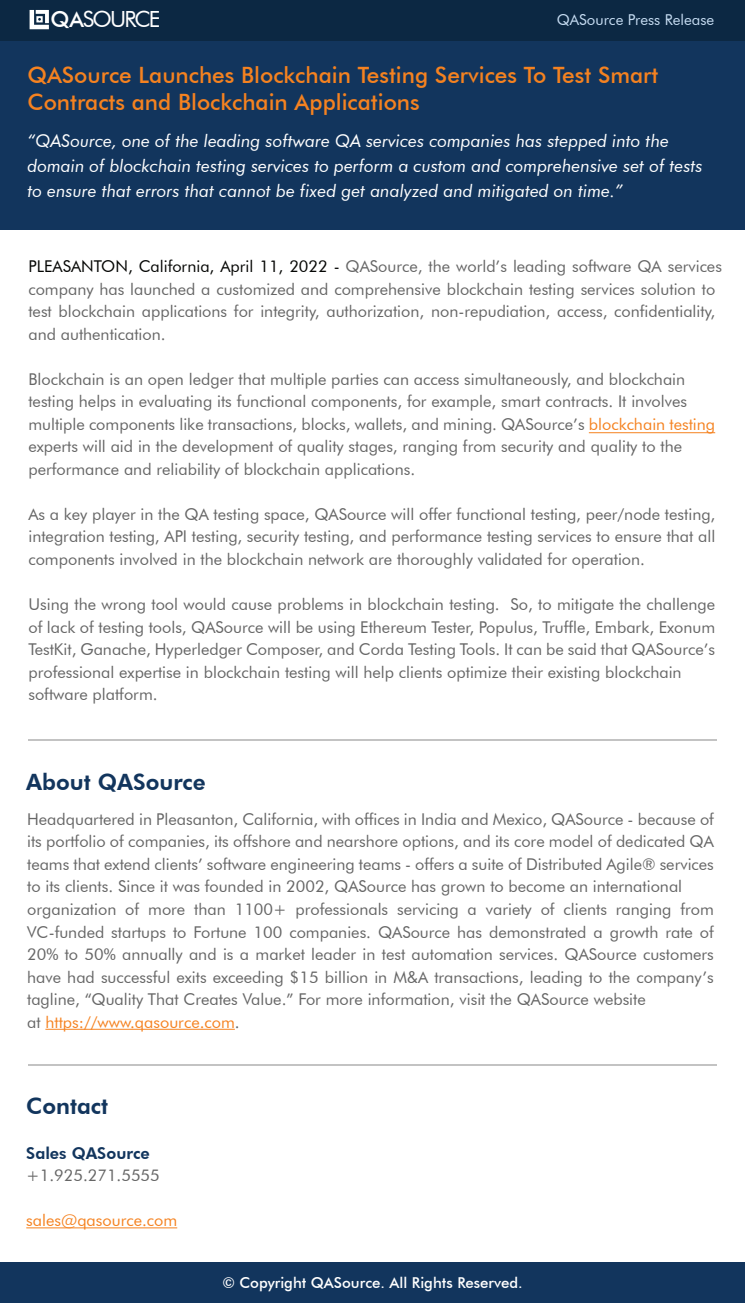
<style>
.page{position:relative;width:745px;height:1303px;background:#fff}
.page>*{position:absolute;margin:0;border:0;box-sizing:border-box;transform-origin:0 0}
.t1{font:500 22.5px/27px "Futura BT";color:#f58220}
.t2{font:800 22.5px "Futura BT";color:#12355d}
.t3{font:22.25px "Futura BT";letter-spacing:-.08em;color:#fff}
.t4{font:italic 17.5px/25px "Futura BT";color:#fff}
.t5{font:16.25px/22.5px "Futura BT";color:#666}
.t6{font:16.25px "Futura BT";color:#f58220}
.t7{font:800 16.25px "Futura BT";color:#12355d}
.t8{font:500 15px "Futura BT";color:#fff}
.t9{font:15px "Futura BT";color:#c6dcf2}
.s1{font-weight:500;font-size:21.88px}
.s2{color:#040503}
.s3{color:#f58220}
</style>
<div class="page">
<div style="left:0;top:0;width:744px;height:230px;background:#12355d"></div>
<div style="left:0;top:0;width:744px;height:41px;background:#0c2843"></div>
<div style="left:0;top:1262px;width:744px;height:41px;background:#12355d"></div>
<hr style="left:28px;top:739px;width:688px;height:2px;background:#c3c3c3">
<hr style="left:45px;top:1029px;width:190px;height:1px;background:#f58220">
<hr style="left:28px;top:1064px;width:688px;height:2px;background:#c3c3c3">
<hr style="left:26px;top:1227px;width:151px;height:1px;background:#f58220">
<svg style="left:30px;top:10px;width:19px;height:19px"></svg>
<hr style="left:588px;top:432px;width:126px;height:1px;background:#f58220">
<h2 class="t3" style="left:50px;top:6px;width:111px"><span class="s1">QA</span>SOURCE</h2>
<p class="t9" style="left:556px;top:11px;width:159px">QASource Press Release</p>
<h1 class="t1" style="left:28px;top:61px;width:632px">QASource Launches Blockchain Testing Services To Test Smart<br>Contracts and Blockchain Applications</h1>
<p class="t4" style="left:28px;top:128px;width:676px">“QASource, one of the leading software QA services companies has stepped into the domain of blockchain testing services to perform a custom and comprehensive set of tests to ensure that errors that cannot be fixed get analyzed and mitigated on time.”</p>
<p class="t5" style="left:28px;top:255px;width:694px"><span class="s2">PLEASANTON, California, April 11, 2022 -</span> QASource, the world’s leading software QA services company has launched a customized and comprehensive blockchain testing services solution to test blockchain applications for integrity, authorization, non-repudiation, access, confidentiality, and authentication.</p>
<p class="t5" style="left:28px;top:368px;width:687px">Blockchain is an open ledger that multiple parties can access simultaneously, and blockchain testing helps in evaluating its functional components, for example, smart contracts. It involves multiple components like transactions, blocks, wallets, and mining. QASource’s <span class="s3">blockchain testing </span>experts will aid in the development of quality stages, ranging from security and quality to the performance and reliability of blockchain applications.</p>
<p class="t5" style="left:28px;top:503px;width:688px;text-align:justify">As a key player in the QA testing space, QASource will offer functional testing, peer/node testing, integration testing, API testing, security testing, and performance testing services to ensure that all components involved in the blockchain network are thoroughly validated for operation.</p>
<p class="t5" style="left:28px;top:593px;width:687px">Using the wrong tool would cause problems in blockchain testing. So, to mitigate the challenge of lack of testing tools, QASource will be using Ethereum Tester, Populus, Truffle, Embark, Exonum TestKit, Ganache, Hyperledger Composer, and Corda Testing Tools. It can be said that QASource’s professional expertise in blockchain testing will help clients optimize their existing blockchain software platform.</p>
<h1 class="t2" style="left:26px;top:768px;width:181px">About QASource</h1>
<p class="t5" style="left:27px;top:808px;width:687px">Headquartered in Pleasanton, California, with offices in India and Mexico, QASource - because of its portfolio of companies, its offshore and nearshore options, and its core model of dedicated QA teams that extend clients’ software engineering teams - offers a suite of Distributed Agile® services to its clients. Since it was founded in 2002, QASource has grown to become an international organization of more than 1100+ professionals servicing a variety of clients ranging from VC-funded startups to Fortune 100 companies. QASource has demonstrated a growth rate of 20% to 50% annually and is a market leader in test automation services. QASource customers have had successful exits exceeding $15 billion in M&amp;A transactions, leading to the company’s tagline, “Quality That Creates Value.” For more information, visit the QASource website<br>at <span class="s3">https://www.qasource.com</span>.</p>
<h1 class="t2" style="left:26px;top:1092px;width:83px">Contact</h1>
<p class="t7" style="left:26px;top:1143px;width:125px">Sales QASource</p>
<p class="t5" style="left:26px;top:1164px;width:135px">+1.925.271.5555</p>
<p class="t6" style="left:26px;top:1210px;width:152px">sales@qasource.com</p>
<p class="t8" style="left:222px;top:1273px;width:302px">© Copyright QASource. All Rights Reserved.</p>
</div>
